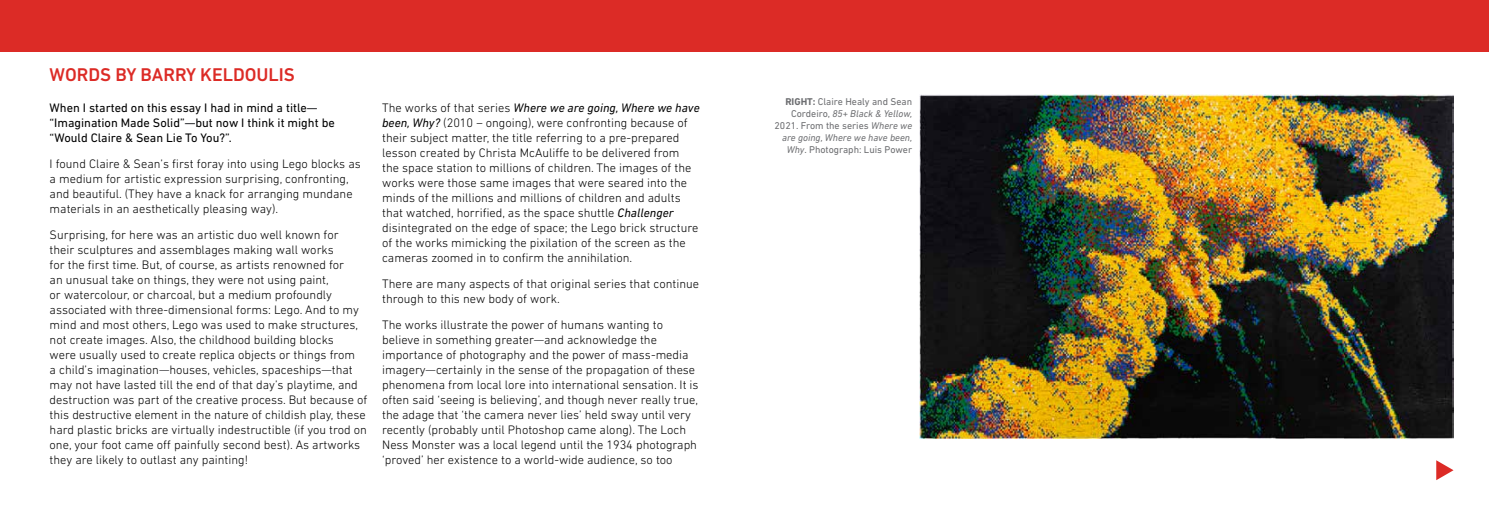
<style>
.page{position:relative;width:1489px;height:525px;background:#fff}
.page>*{position:absolute;margin:0;border:0;box-sizing:border-box;transform-origin:0 0}
.t1{font:500 18.75px "DIN Next LT Pro";color:#dc2b26}
.t2{font:300 12.5px/15px "DIN Next LT Pro";color:#000}
.t3{font:12.5px/15px "DIN Next LT Pro";color:#000}
.t4{font:10px/12px "DIN Next LT Pro";color:#6d6e71;text-align:right}
.s1{color:#202124}
.s2{font-weight:400;font-style:italic}
.s3{font-weight:700}
.s4{font-style:italic}
</style>
<div class="page">
<img style="left:919px;top:95px;width:534px;height:343px">
<div style="left:0;top:0;width:1488px;height:51px;background:#dc2b26"></div>
<svg style="left:1436px;top:460px;width:17px;height:20px"></svg>
<h1 class="t1" style="left:50px;top:64px;width:247px">WORDS BY BARRY KELDOULIS</h1>
<p class="t3" style="left:50px;top:100px;width:287px">When I started on this essay I had in mind a title<span class="s1">— </span>“Imagination Made Solid”<span class="s1">—</span>but now I think it might be “Would Claire &amp; Sean Lie To You?”.</p>
<p class="t2" style="left:50px;top:156px;width:313px">I found Claire &amp; Sean’s first foray into using Lego blocks as a medium for artistic expression surprising, confronting, and beautiful. (They have a knack for arranging mundane materials in an aesthetically pleasing way).</p>
<p class="t2" style="left:50px;top:227px;width:319px">Surprising, for here was an artistic duo well known for<br>their sculptures and assemblages making wall works<br>for the first time. But, of course, as artists renowned for<br>an unusual take on things, they were not using paint,<br>or watercolour, or charcoal, but a medium profoundly associated with three-dimensional forms: Lego. And to my mind and most others, Lego was used to make structures, not create images. Also, the childhood building blocks<br>were usually used to create replica objects or things from<br>a child’s imagination<span class="s1">—</span>houses, vehicles, spaceships<span class="s1">—</span>that may not have lasted till the end of that day’s playtime, and destruction was part of the creative process. But because of this destructive element in the nature of childish play, these hard plastic bricks are virtually indestructible (if you trod on one, your foot came off painfully second best). As artworks they are likely to outlast any painting!</p>
<p class="t2" style="left:382px;top:100px;width:319px">The works of that series <span class="s2">Where we are going, Where we have been, Why?</span> (2010 – ongoing), were confronting because of their subject matter, the title referring to a pre-prepared lesson created by Christa McAuliffe to be delivered from<br>the space station to millions of children. The images of the works were those same images that were seared into the minds of the millions and millions of children and adults that watched, horrified, as the space shuttle <span class="s2">Challenger </span>disintegrated on the edge of space; the Lego brick structure of the works mimicking the pixilation of the screen as the cameras zoomed in to confirm the annihilation.</p>
<p class="t2" style="left:382px;top:276px;width:318px">There are many aspects of that original series that continue through to this new body of work.</p>
<p class="t2" style="left:382px;top:316px;width:318px">The works illustrate the power of humans wanting to believe in something greater<span class="s1">—</span>and acknowledge the importance of photography and the power of mass-media imagery<span class="s1">—</span>certainly in the sense of the propagation of these phenomena from local lore into international sensation. It is often said ‘seeing is believing’, and though never really true, the adage that ‘the camera never lies’ held sway until very recently (probably until Photoshop came along). The Loch Ness Monster was a local legend until the 1934 photograph ‘proved’ her existence to a world-wide audience, so too</p>
<p class="t4" style="left:774px;top:95px;width:139px"><span class="s3">RIGHT:</span> Claire Healy and Sean<br>Cordeiro, <span class="s4">85+ Black &amp; Yellow,<br></span>2021. From the series <span class="s4">Where we are going, Where we have been,<br>Why</span>. Photograph: Luis Power</p>
</div>
